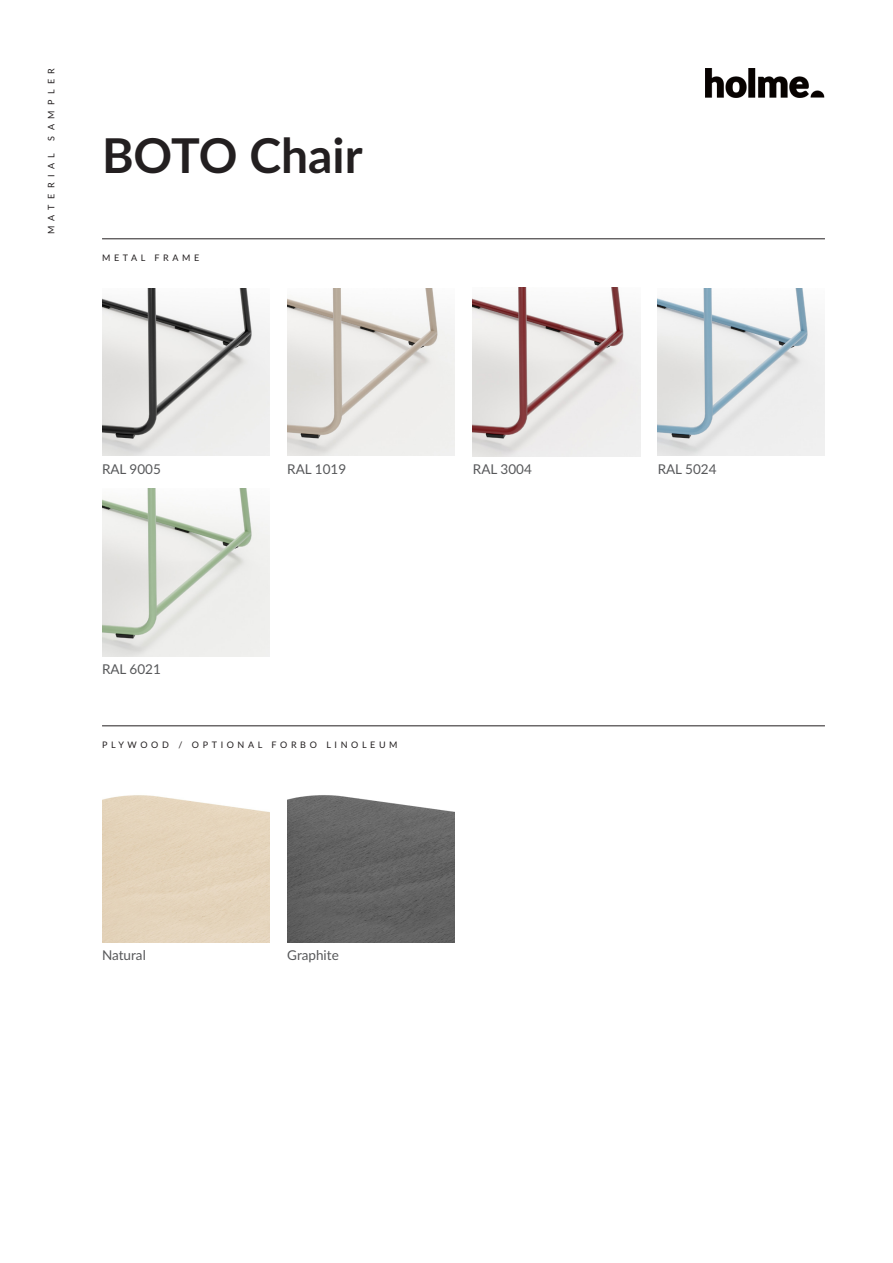
<style>
.page{position:relative;width:893px;height:1263px;background:#fff}
.page>*{position:absolute;margin:0;border:0;box-sizing:border-box;transform-origin:0 0}
.t1{font:700 48px "Lato";color:#231f20}
.tabelowy_pragraf_no{font:13.5px "Lato";color:#57585a}
.Tabelowy_dział{font:9px "Lato";letter-spacing:.4em;color:#231f20}
.Tabelowy_dział-2{font:9px "Lato";letter-spacing:.6em;color:#231f20}
</style>
<div class="page">
<img style="left:706px;top:68px;width:119px;height:29px">
<hr style="left:102px;top:239px;width:723px;height:1px;background:#231f20">
<img style="left:102px;top:288px;width:167px;height:167px">
<img style="left:287px;top:288px;width:167px;height:167px">
<img style="left:472px;top:288px;width:169px;height:168px">
<img style="left:658px;top:288px;width:167px;height:167px">
<img style="left:102px;top:489px;width:167px;height:167px">
<hr style="left:102px;top:725px;width:723px;height:1px;background:#231f20">
<img style="left:287px;top:795px;width:167px;height:147px">
<p class="Tabelowy_dział-2" style="left:45px;top:141px;width:74px;rotate:-90deg">SAMPLER</p>
<p class="Tabelowy_dział-2" style="left:45px;top:234px;width:82px;rotate:-90deg">MATERIAL</p>
<p class="t1" style="left:102px;top:120px;width:262px">BOTO Chair</p>
<p class="Tabelowy_dział" style="left:102px;top:251px;width:99px">METAL FRAME</p>
<p class="tabelowy_pragraf_no" style="left:102px;top:459px;width:60px">RAL 9005</p>
<p class="tabelowy_pragraf_no" style="left:287px;top:459px;width:60px">RAL 1019</p>
<p class="tabelowy_pragraf_no" style="left:473px;top:459px;width:60px">RAL 3004</p>
<p class="tabelowy_pragraf_no" style="left:658px;top:459px;width:60px">RAL 5024</p>
<p class="tabelowy_pragraf_no" style="left:102px;top:659px;width:60px">RAL 6021</p>
<p class="Tabelowy_dział" style="left:102px;top:738px;width:297px">PLYWOOD / OPTIONAL FORBO LINOLEUM</p>
<p class="tabelowy_pragraf_no" style="left:102px;top:945px;width:45px">Natural</p>
<p class="tabelowy_pragraf_no" style="left:287px;top:945px;width:53px">Graphite</p>
</div>
